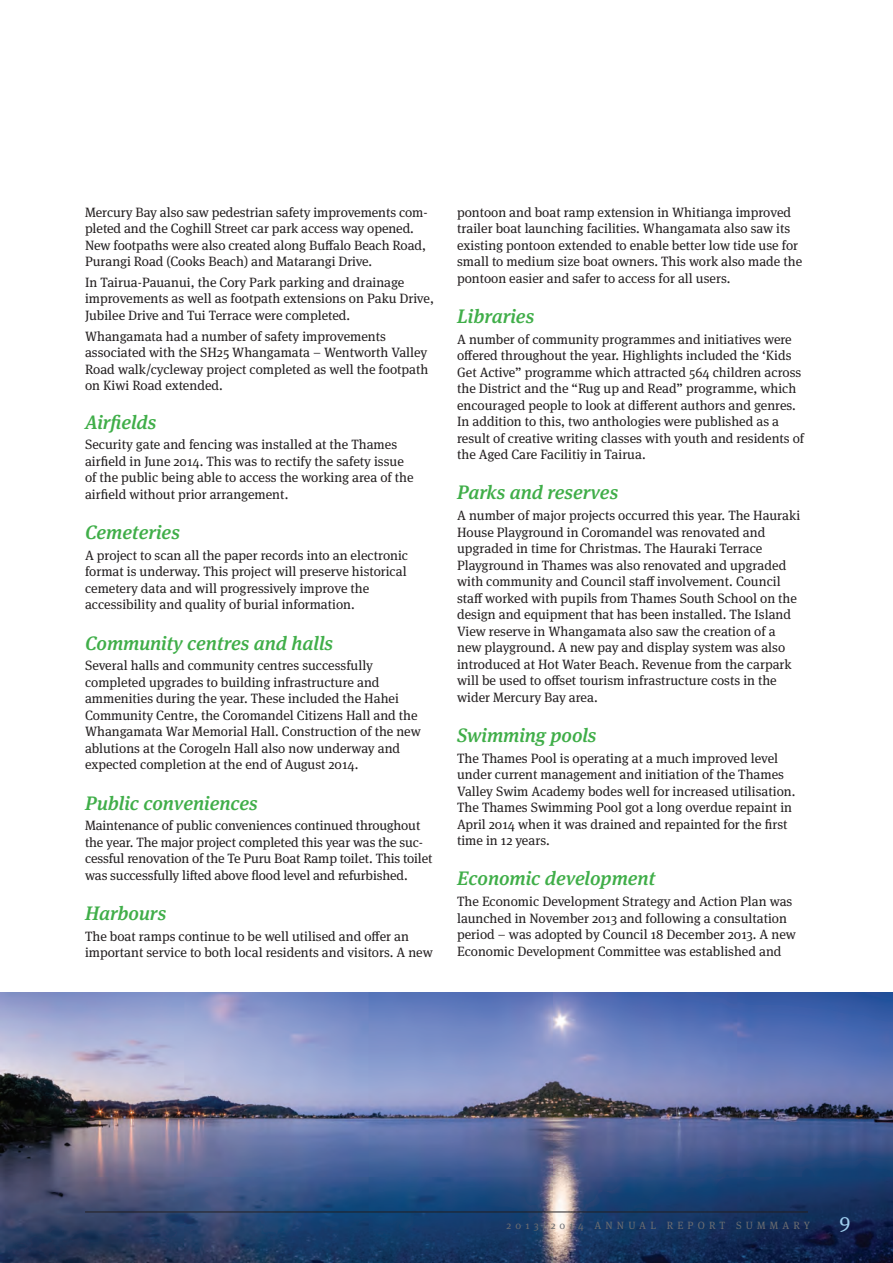
<style>
.page{position:relative;width:893px;height:1263px;background:#fff}
.page>*{position:absolute;margin:0;border:0;box-sizing:border-box;transform-origin:0 0}
.t1{font:21px "Meta Serif OT";color:#9fcfef}
.t2{font:italic 500 19.5px "Meta Serif OT";color:#40ae49}
.t3{font:13.5px/16.5px "Meta Serif OT";color:#231f20}
.t4{font:10.5px "Meta Serif OT";letter-spacing:.4em;color:#6c6d70}
</style>
<div class="page">
<img style="left:0;top:993px;width:893px;height:270px">
<hr style="left:85px;top:1212px;width:723px;height:1px;background:#231f20">
<p class="t3" style="left:85px;top:204px;width:344px">Mercury Bay also saw pedestrian safety improvements com&shy;pleted and the Coghill Street car park access way opened.<br>New footpaths were also created along Buffalo Beach Road, Purangi Road (Cooks Beach) and Matarangi Drive.</p>
<p class="t3" style="left:85px;top:274px;width:350px">In Tairua-Pauanui, the Cory Park parking and drainage improvements as well as footpath extensions on Paku Drive,<br>Jubilee Drive and Tui Terrace were completed.</p>
<p class="t3" style="left:85px;top:328px;width:345px">Whangamata had a number of safety improvements associated with the SH25 Whangamata – Wentworth Valley Road walk/cycleway project completed as well the footpath on Kiwi Road extended.</p>
<h2 class="t2" style="left:85px;top:410px;width:73px">Airfields</h2>
<p class="t3" style="left:85px;top:437px;width:330px">Security gate and fencing was installed at the Thames airfield in June 2014. This was to rectify the safety issue of the public being able to access the working area of the airfield without prior arrangement.</p>
<h2 class="t2" style="left:85px;top:520px;width:96px">Cemeteries</h2>
<p class="t3" style="left:85px;top:547px;width:325px">A project to scan all the paper records into an electronic format is underway. This project will preserve historical cemetery data and will progressively improve the accessibility and quality of burial information.</p>
<h2 class="t2" style="left:85px;top:631px;width:250px">Community centres and halls</h2>
<p class="t3" style="left:85px;top:658px;width:337px">Several halls and community centres successfully completed upgrades to building infrastructure and ammenities during the year. These included the Hahei Community Centre, the Coromandel Citizens Hall and the Whangamata War Memorial Hall. Construction of the new ablutions at the Corogeln Hall also now underway and expected completion at the end of August 2014.</p>
<h2 class="t2" style="left:85px;top:791px;width:174px">Public conveniences</h2>
<p class="t3" style="left:85px;top:818px;width:349px">Maintenance of public conveniences continued throughout the year. The major project completed this year was the suc&shy;cessful renovation of the Te Puru Boat Ramp toilet. This toilet was successfully lifted above flood level and refurbished.</p>
<h2 class="t2" style="left:85px;top:901px;width:83px">Harbours</h2>
<p class="t3" style="left:85px;top:928px;width:349px">The boat ramps continue to be well utilised and offer an important service to both local residents and visitors. A new</p>
<p class="t3" style="left:457px;top:204px;width:347px">pontoon and boat ramp extension in Whitianga improved trailer boat launching facilities. Whangamata also saw its existing pontoon extended to enable better low tide use for small to medium size boat owners. This work also made the pontoon easier and safer to access for all users.</p>
<h2 class="t2" style="left:457px;top:304px;width:79px">Libraries</h2>
<p class="t3" style="left:457px;top:331px;width:349px">A number of community programmes and initiatives were offered throughout the year. Highlights included the ‘Kids Get Active” programme which attracted 564 children across the District and the “Rug up and Read” programme, which encouraged people to look at different authors and genres.<br>In addition to this, two anthologies were published as a result of creative writing classes with youth and residents of the Aged Care Facilitiy in Tairua.</p>
<h2 class="t2" style="left:457px;top:481px;width:163px">Parks and reserves</h2>
<p class="t3" style="left:457px;top:507px;width:345px">A number of major projects occurred this year. The Hauraki House Playground in Coromandel was renovated and upgraded in time for Christmas. The Hauraki Terrace Playground in Thames was also renovated and upgraded with community and Council staff involvement. Council staff worked with pupils from Thames South School on the design and equipment that has been installed. The Island View reserve in Whangamata also saw the creation of a new playground. A new pay and display system was also introduced at Hot Water Beach. Revenue from the carpark will be used to offset tourism infrastructure costs in the wider Mercury Bay area.</p>
<h2 class="t2" style="left:457px;top:723px;width:141px">Swimming pools</h2>
<p class="t3" style="left:457px;top:750px;width:340px">The Thames Pool is operating at a much improved level under current management and initiation of the Thames Valley Swim Academy bodes well for increased utilisation.<br>The Thames Swimming Pool got a long overdue repaint in April 2014 when it was drained and repainted for the first time in 12 years.</p>
<h2 class="t2" style="left:457px;top:867px;width:200px">Economic development</h2>
<p class="t3" style="left:457px;top:893px;width:340px">The Economic Development Strategy and Action Plan was launched in November 2013 and following a consultation period – was adopted by Council 18 December 2013. A new Economic Development Committee was established and</p>
<p class="t4" style="left:507px;top:1219px;width:305px">2013/2014 ANNUAL REPORT SUMMARY</p>
<h1 class="t1" style="left:839px;top:1209px;width:13px">9</h1>
</div>
